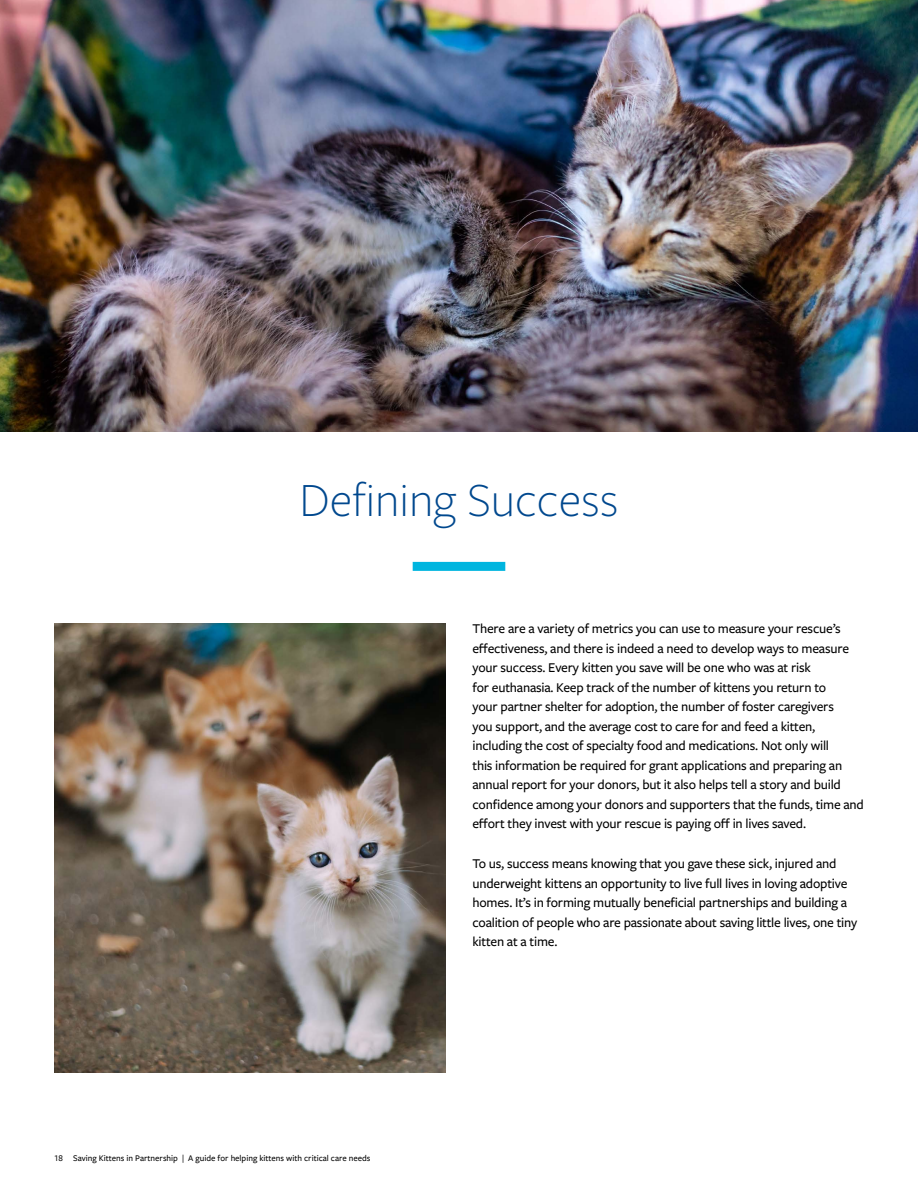
<style>
.page{position:relative;width:918px;height:1188px;background:#fff}
.page>*{position:absolute;margin:0;border:0;box-sizing:border-box;transform-origin:0 0}
.t1{font:300 49.5px "Freight Sans Pro";color:#00488e}
.t2{font:500 13.95px/19.5px "Freight Sans Pro";letter-spacing:-.015em;color:#000}
.t3{font:500 9px "Freight Sans Pro";color:#000}
</style>
<div class="page">
<div style="left:413px;top:562px;width:92px;height:9px;background:#00b5df"></div>
<img style="left:54px;top:624px;width:392px;height:449px">
<img style="left:0;top:0;width:918px;height:432px">
<h1 class="t1" style="left:299px;top:468px;width:321px">Defining Success</h1>
<p class="t3" style="left:54px;top:1152px;width:318px">18 Saving Kittens in Partnership | A guide for helping kittens with critical care needs</p>
<p class="t2" style="left:472px;top:619px;width:393px">There are a variety of metrics you can use to measure your rescue’s effectiveness, and there is indeed a need to develop ways to measure your success. Every kitten you save will be one who was at risk<br>for euthanasia. Keep track of the number of kittens you return to<br>your partner shelter for adoption, the number of foster caregivers<br>you support, and the average cost to care for and feed a kitten, including the cost of specialty food and medications. Not only will<br>this information be required for grant applications and preparing an annual report for your donors, but it also helps tell a story and build confidence among your donors and supporters that the funds, time and effort they invest with your rescue is paying off in lives saved.</p>
<p class="t2" style="left:472px;top:853px;width:386px">To us, success means knowing that you gave these sick, injured and underweight kittens an opportunity to live full lives in loving adoptive homes. It’s in forming mutually beneficial partnerships and building a coalition of people who are passionate about saving little lives, one tiny kitten at a time.</p>
</div>
